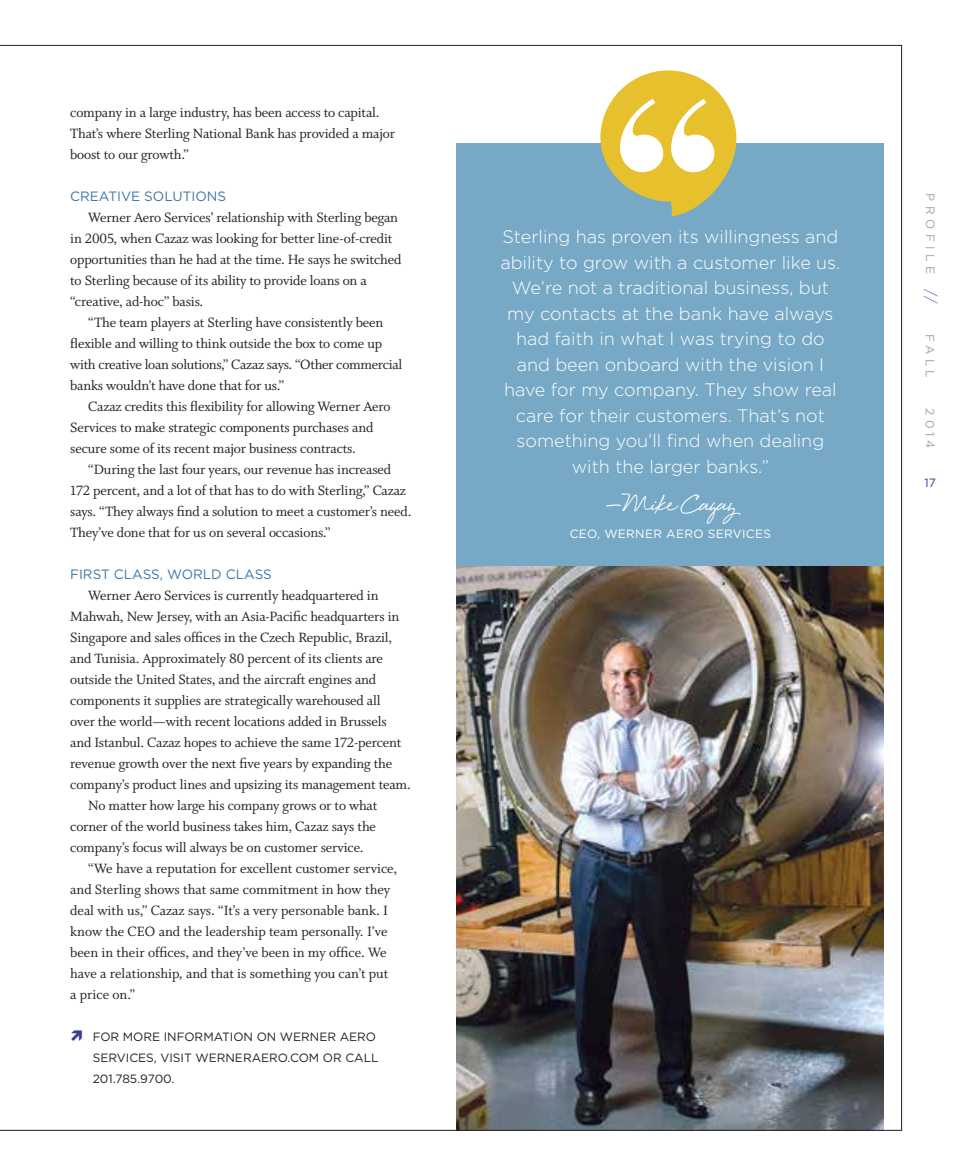
<style>
.page{position:relative;width:972px;height:1175px;background:#fff}
.page>*{position:absolute;margin:0;border:0;box-sizing:border-box;transform-origin:0 0}
.t1{font:42px "Eye Catching Pro";color:#fff}
.t2{font:300 18px/25.5px "Gotham";color:#fff;text-align:center}
.t3{font:15px/21px "Whitman Roman LF";letter-spacing:-.01em;color:#231f20}
.t4{font:300 15px "Gotham";color:#6d67af}
.t5{font:13.5px "Gotham";color:#3d76a0}
.t6{font:12px/21px "Gotham";color:#231f20}
.t7{font:12px "Gotham";letter-spacing:.025em;color:#fff}
.t8{font:12px "Gotham";letter-spacing:.355em;color:#ada097}
.t9{font:12px "Gotham";letter-spacing:.375em;color:#ada097}
.t10{font:12px "Gotham";color:#3b3b97}
</style>
<div class="page">
<img style="left:0;top:45px;width:902px;height:1085px">
<svg style="left:594px;top:64px;width:148px;height:152px"></svg>
<svg style="left:71px;top:1030px;width:11px;height:11px"></svg>
<p class="t3" style="left:70px;top:102px;width:326px">company in a large industry, has been access to capital.<br>That’s where Sterling National Bank has provided a major boost to our growth.”</p>
<p class="t5" style="left:70px;top:188px;width:158px">CREATIVE SOLUTIONS</p>
<p class="t3" style="left:70px;top:207px;width:333px;text-indent:18px">Werner Aero Services’ relationship with Sterling began in 2005, when Cazaz was looking for better line-of-credit opportunities than he had at the time. He says he switched to Sterling because of its ability to provide loans on a “creative, ad-hoc” basis.</p>
<p class="t3" style="left:70px;top:312px;width:334px;text-indent:18px">“The team players at Sterling have consistently been flexible and willing to think outside the box to come up with creative loan solutions,” Cazaz says. “Other commercial banks wouldn’t have done that for us.”</p>
<p class="t3" style="left:70px;top:396px;width:322px;text-indent:18px">Cazaz credits this flexibility for allowing Werner Aero<br>Services to make strategic components purchases and secure some of its recent major business contracts.</p>
<p class="t3" style="left:70px;top:459px;width:343px;text-indent:18px">“During the last four years, our revenue has increased 172 percent, and a lot of that has to do with Sterling,” Cazaz says. “They always find a solution to meet a customer’s need.<br>They’ve done that for us on several occasions.”</p>
<p class="t5" style="left:70px;top:566px;width:203px">FIRST CLASS, WORLD CLASS</p>
<p class="t3" style="left:88px;top:585px;width:292px">Werner Aero Services is currently headquartered in</p>
<p class="t3" style="left:70px;top:606px;width:331px">Mahwah, New Jersey, with an Asia-Pacific headquarters in</p>
<p class="t3" style="left:70px;top:627px;width:324px">Singapore and sales offices in the Czech Republic, Brazil,</p>
<p class="t3" style="left:70px;top:648px;width:314px">and Tunisia. Approximately 80 percent of its clients are</p>
<p class="t3" style="left:70px;top:669px;width:308px">outside the United States, and the aircraft engines and</p>
<p class="t3" style="left:70px;top:690px;width:312px">components it supplies are strategically warehoused all</p>
<p class="t3" style="left:70px;top:711px;width:318px">over the world—with recent locations added in Brussels</p>
<p class="t3" style="left:70px;top:732px;width:333px">and Istanbul. Cazaz hopes to achieve the same 172-percent</p>
<p class="t3" style="left:70px;top:753px;width:324px">revenue growth over the next five years by expanding the</p>
<p class="t3" style="left:70px;top:774px;width:342px">company’s product lines and upsizing its management team.</p>
<p class="t3" style="left:88px;top:795px;width:291px">No matter how large his company grows or to what</p>
<p class="t3" style="left:70px;top:816px;width:307px">corner of the world business takes him, Cazaz says the</p>
<p class="t3" style="left:70px;top:837px;width:295px">company’s focus will always be on customer service.</p>
<p class="t3" style="left:88px;top:858px;width:310px">“We have a reputation for excellent customer service,</p>
<p class="t3" style="left:70px;top:879px;width:322px">and Sterling shows that same commitment in how they</p>
<p class="t3" style="left:70px;top:900px;width:319px">deal with us,” Cazaz says. “It’s a very personable bank. I</p>
<p class="t3" style="left:70px;top:921px;width:319px">know the CEO and the leadership team personally. I’ve</p>
<p class="t3" style="left:70px;top:942px;width:318px">been in their offices, and they’ve been in my office. We</p>
<p class="t3" style="left:70px;top:963px;width:320px">have a relationship, and that is something you can’t put</p>
<p class="t3" style="left:70px;top:984px;width:66px">a price on.”</p>
<p class="t6" style="left:93px;top:1026px;width:287px">FOR MORE INFORMATION ON WERNER AERO<br>SERVICES, VISIT WERNERAERO.COM OR CALL<br>201.785.9700.</p>
<p class="t2" style="left:500px;top:224px;width:342px">Sterling has proven its willingness and ability to grow with a customer like us.<br>We’re not a traditional business, but my contacts at the bank have always had faith in what I was trying to do and been onboard with the vision I have for my company. They show real care for their customers. That’s not something you’ll find when dealing with the larger banks.”</p>
<h1 class="t1" style="left:605px;top:486px;width:133px">—Mike Cazaz</h1>
<p class="t7" style="left:570px;top:527px;width:203px">CEO, WERNER AERO SERVICES</p>
<p class="t9" style="left:938px;top:193px;width:82px;rotate:90deg">PROFILE</p>
<p class="t4" style="left:940px;top:289px;width:16px;rotate:90deg">//</p>
<p class="t8" style="left:937px;top:334px;width:45px;rotate:90deg">FALL</p>
<p class="t8" style="left:937px;top:408px;width:42px;rotate:90deg">2014</p>
<p class="t10" style="left:924px;top:475px;width:13px">17</p>
</div>
